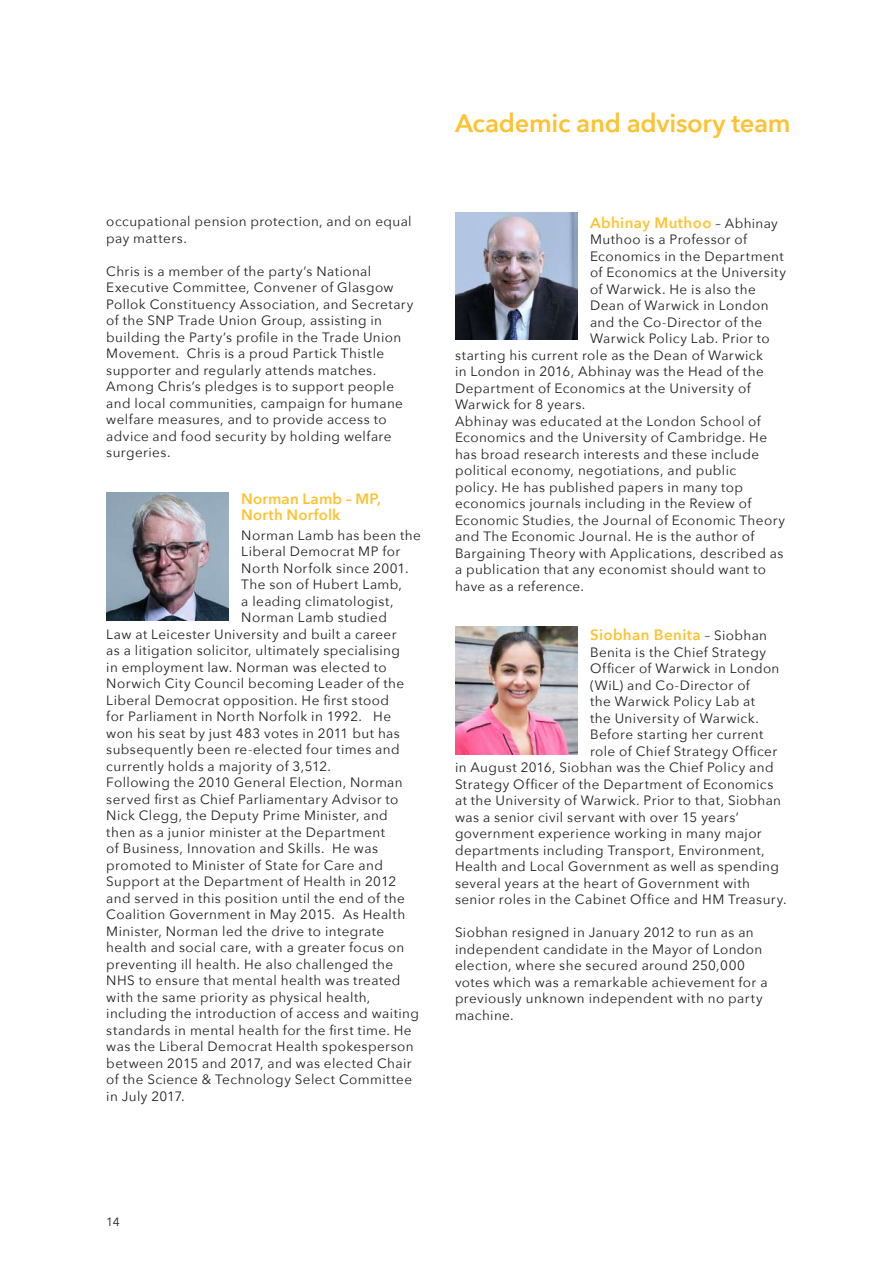
<style>
.page{position:relative;width:893px;height:1263px;background:#fff}
.page>*{position:absolute;margin:0;border:0;box-sizing:border-box;transform-origin:0 0}
.t1{font:600 25.5px "Avenir Next";letter-spacing:-.01em;color:#fec231}
.t2{font:600 15px/16.5px "Avenir Next";letter-spacing:.025em;color:#fec231}
.t3{font:13.5px/16.5px "Avenir Next";letter-spacing:.03em;color:#231f20}
.t4{font:12px "Avenir Next";color:#231f20}
.s1{font-weight:400;font-size:13.5px;color:#231f20}
</style>
<div class="page">
<img style="left:106px;top:493px;width:123px;height:128px">
<img style="left:455px;top:213px;width:122px;height:127px">
<img style="left:455px;top:626px;width:122px;height:128px">
<p class="t3" style="left:106px;top:213px;width:307px">occupational pension protection, and on equal pay matters.</p>
<p class="t3" style="left:106px;top:262px;width:309px">Chris is a member of the party’s National Executive Committee, Convener of Glasgow Pollok Constituency Association, and Secretary of the SNP Trade Union Group, assisting in building the Party’s profile in the Trade Union Movement. Chris is a proud Partick Thistle supporter and regularly attends matches.<br>Among Chris’s pledges is to support people and local communities, campaign for humane welfare measures, and to provide access to advice and food security by holding welfare surgeries.</p>
<p class="t2" style="left:241px;top:490px;width:141px">Norman Lamb – MP,<br>North Norfolk</p>
<p class="t3" style="left:241px;top:526px;width:181px">Norman Lamb has been the</p>
<p class="t3" style="left:241px;top:543px;width:160px">Liberal Democrat MP for</p>
<p class="t3" style="left:241px;top:559px;width:169px">North Norfolk since 2001.</p>
<p class="t3" style="left:241px;top:576px;width:162px">The son of Hubert Lamb,</p>
<p class="t3" style="left:241px;top:592px;width:154px">a leading climatologist,</p>
<p class="t3" style="left:241px;top:609px;width:147px">Norman Lamb studied</p>
<p class="t3" style="left:106px;top:625px;width:292px">Law at Leicester University and built a career</p>
<p class="t3" style="left:106px;top:642px;width:295px">as a litigation solicitor, ultimately specialising</p>
<p class="t3" style="left:106px;top:658px;width:282px">in employment law. Norman was elected to</p>
<p class="t3" style="left:106px;top:675px;width:299px">Norwich City Council becoming Leader of the</p>
<p class="t3" style="left:106px;top:691px;width:284px">Liberal Democrat opposition. He first stood</p>
<p class="t3" style="left:106px;top:708px;width:286px">for Parliament in North Norfolk in 1992. He</p>
<p class="t3" style="left:106px;top:724px;width:295px">won his seat by just 483 votes in 2011 but has</p>
<p class="t3" style="left:106px;top:741px;width:295px">subsequently been re-elected four times and</p>
<p class="t3" style="left:106px;top:757px;width:226px">currently holds a majority of 3,512.</p>
<p class="t3" style="left:106px;top:774px;width:298px">Following the 2010 General Election, Norman</p>
<p class="t3" style="left:106px;top:790px;width:294px">served first as Chief Parliamentary Advisor to</p>
<p class="t3" style="left:106px;top:807px;width:283px">Nick Clegg, the Deputy Prime Minister, and</p>
<p class="t3" style="left:106px;top:823px;width:280px">then as a junior minister at the Department</p>
<p class="t3" style="left:106px;top:840px;width:273px">of Business, Innovation and Skills. He was</p>
<p class="t3" style="left:106px;top:856px;width:278px">promoted to Minister of State for Care and</p>
<p class="t3" style="left:106px;top:873px;width:291px">Support at the Department of Health in 2012</p>
<p class="t3" style="left:106px;top:889px;width:300px">and served in this position until the end of the</p>
<p class="t3" style="left:106px;top:906px;width:300px">Coalition Government in May 2015. As Health</p>
<p class="t3" style="left:106px;top:922px;width:279px">Minister, Norman led the drive to integrate</p>
<p class="t3" style="left:106px;top:939px;width:299px">health and social care, with a greater focus on</p>
<p class="t3" style="left:106px;top:955px;width:288px">preventing ill health. He also challenged the</p>
<p class="t3" style="left:106px;top:972px;width:296px">NHS to ensure that mental health was treated</p>
<p class="t3" style="left:106px;top:988px;width:266px">with the same priority as physical health,</p>
<p class="t3" style="left:106px;top:1005px;width:314px">including the introduction of access and waiting</p>
<p class="t3" style="left:106px;top:1021px;width:307px">standards in mental health for the first time. He</p>
<p class="t3" style="left:106px;top:1038px;width:309px">was the Liberal Democrat Health spokesperson</p>
<p class="t3" style="left:106px;top:1054px;width:307px">between 2015 and 2017, and was elected Chair</p>
<p class="t3" style="left:106px;top:1071px;width:307px">of the Science &amp; Technology Select Committee</p>
<p class="t3" style="left:106px;top:1087px;width:80px">in July 2017.</p>
<h1 class="t1" style="left:455px;top:101px;width:337px">Academic and advisory team</h1>
<p class="t2" style="left:590px;top:214px;width:189px">Abhinay Muthoo <span class="s1">– Abhinay</span></p>
<p class="t3" style="left:590px;top:231px;width:159px">Muthoo is a Professor of</p>
<p class="t3" style="left:590px;top:247px;width:195px">Economics in the Department</p>
<p class="t3" style="left:590px;top:264px;width:198px">of Economics at the University</p>
<p class="t3" style="left:590px;top:280px;width:167px">of Warwick. He is also the</p>
<p class="t3" style="left:590px;top:297px;width:180px">Dean of Warwick in London</p>
<p class="t3" style="left:590px;top:313px;width:174px">and the Co-Director of the</p>
<p class="t3" style="left:590px;top:330px;width:181px">Warwick Policy Lab. Prior to</p>
<p class="t3" style="left:455px;top:346px;width:310px">starting his current role as the Dean of Warwick</p>
<p class="t3" style="left:455px;top:363px;width:310px">in London in 2016, Abhinay was the Head of the</p>
<p class="t3" style="left:455px;top:379px;width:297px">Department of Economics at the University of</p>
<p class="t3" style="left:455px;top:396px;width:132px">Warwick for 8 years.</p>
<p class="t3" style="left:455px;top:412px;width:307px">Abhinay was educated at the London School of</p>
<p class="t3" style="left:455px;top:429px;width:314px">Economics and the University of Cambridge. He</p>
<p class="t3" style="left:455px;top:445px;width:306px">has broad research interests and these include</p>
<p class="t3" style="left:455px;top:462px;width:283px">political economy, negotiations, and public</p>
<p class="t3" style="left:455px;top:478px;width:290px">policy. He has published papers in many top</p>
<p class="t3" style="left:455px;top:495px;width:298px">economics journals including in the Review of</p>
<p class="t3" style="left:455px;top:511px;width:332px">Economic Studies, the Journal of Economic Theory</p>
<p class="t3" style="left:455px;top:528px;width:301px">and The Economic Journal. He is the author of</p>
<p class="t3" style="left:455px;top:544px;width:330px">Bargaining Theory with Applications, described as</p>
<p class="t3" style="left:455px;top:561px;width:312px">a publication that any economist should want to</p>
<p class="t3" style="left:455px;top:577px;width:130px">have as a reference.</p>
<p class="t2" style="left:590px;top:626px;width:179px">Siobhan Benita <span class="s1">– Siobhan</span></p>
<p class="t3" style="left:590px;top:643px;width:178px">Benita is the Chief Strategy</p>
<p class="t3" style="left:590px;top:660px;width:191px">Officer of Warwick in London</p>
<p class="t3" style="left:590px;top:676px;width:161px">(WiL) and Co-Director of</p>
<p class="t3" style="left:590px;top:693px;width:167px">the Warwick Policy Lab at</p>
<p class="t3" style="left:590px;top:709px;width:170px">the University of Warwick.</p>
<p class="t3" style="left:590px;top:726px;width:175px">Before starting her current</p>
<p class="t3" style="left:590px;top:742px;width:189px">role of Chief Strategy Officer</p>
<p class="t3" style="left:455px;top:759px;width:320px">in August 2016, Siobhan was the Chief Policy and</p>
<p class="t3" style="left:455px;top:775px;width:320px">Strategy Officer of the Department of Economics</p>
<p class="t3" style="left:455px;top:792px;width:328px">at the University of Warwick. Prior to that, Siobhan</p>
<p class="t3" style="left:455px;top:808px;width:285px">was a senior civil servant with over 15 years’</p>
<p class="t3" style="left:455px;top:825px;width:308px">government experience working in many major</p>
<p class="t3" style="left:455px;top:841px;width:311px">departments including Transport, Environment,</p>
<p class="t3" style="left:455px;top:858px;width:325px">Health and Local Government as well as spending</p>
<p class="t3" style="left:455px;top:874px;width:297px">several years at the heart of Government with</p>
<p class="t3" style="left:455px;top:891px;width:333px">senior roles in the Cabinet Office and HM Treasury.</p>
<p class="t3" style="left:455px;top:924px;width:314px">Siobhan resigned in January 2012 to run as an independent candidate in the Mayor of London election, where she secured around 250,000 votes which was a remarkable achievement for a previously unknown independent with no party machine.</p>
<p class="t4" style="left:106px;top:1211px;width:15px">14</p>
</div>
